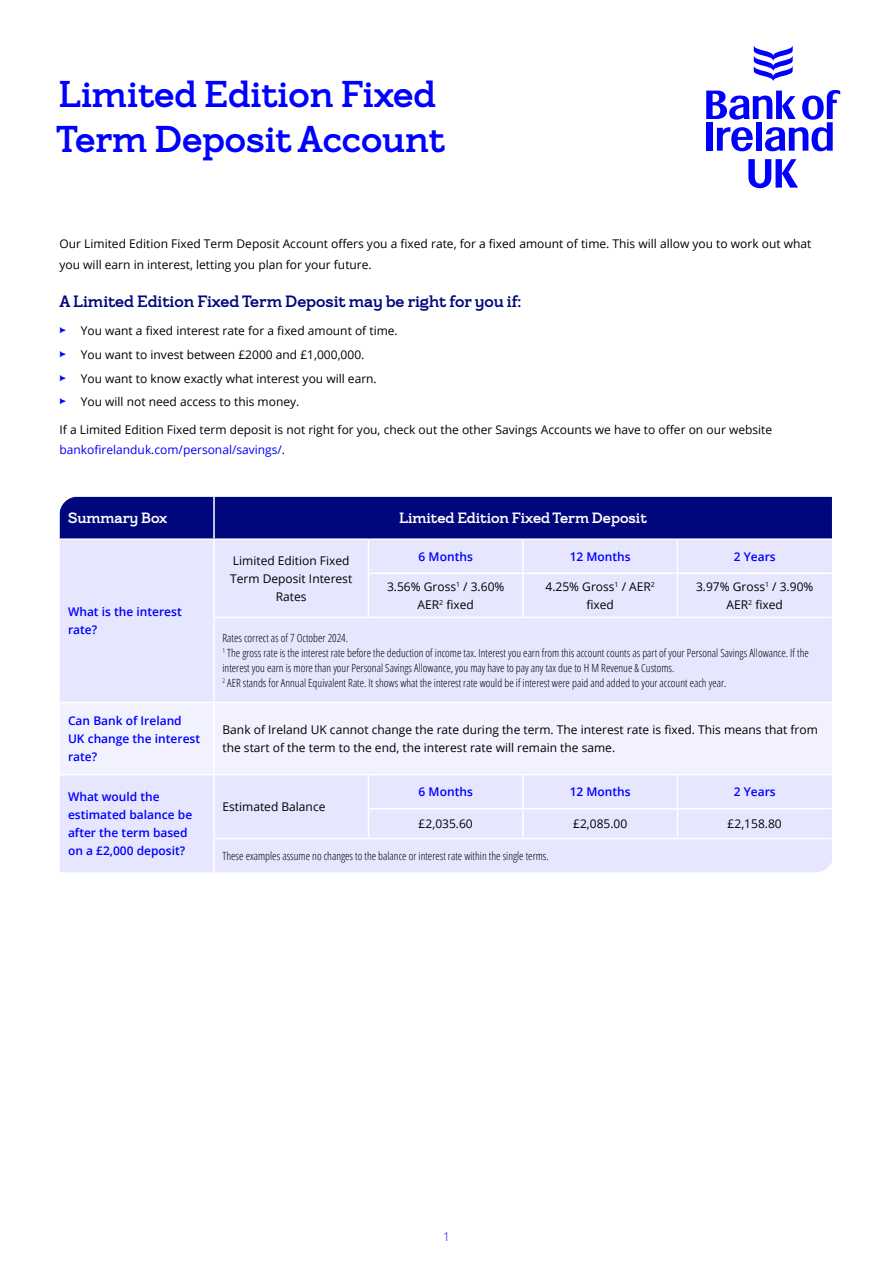
<style>
.page{position:relative;width:893px;height:1263px;background:#fff}
.page>*{position:absolute;margin:0;border:0;box-sizing:border-box;transform-origin:0 0}
.t1{font:700 37.5px/45px "Bankof Ireland Serif";color:#00f}
.t2{font:700 16.5px "Bankof Ireland Serif";color:#00067b}
.t3{font:700 15px "Bankof Ireland Serif";color:#fff}
.t4{font:12px/18px "Open Sans";color:#000;text-align:center}
.t5{font:600 12px/18px "Open Sans";color:#00f}
.t6{font:300 12px "Open Sans";color:#00f}
.t7{font:300 11.25px/15px "Open Sans Condensed";color:#000}
.s1{color:#00f}
</style>
<div class="page">
<div style="left:60px;top:497px;width:772px;height:41px;background:#00067b"></div>
<div style="left:60px;top:540px;width:772px;height:332px;background:#e6e6ff"></div>
<div style="left:60px;top:703px;width:772px;height:71px;background:#f2f2ff"></div>
<hr style="left:213px;top:497px;width:2px;height:41px;background:#fff">
<hr style="left:213px;top:540px;width:2px;height:33px;background:#fff">
<hr style="left:368px;top:540px;width:1px;height:32px;background:#fff">
<hr style="left:522px;top:540px;width:2px;height:32px;background:#fff">
<hr style="left:677px;top:540px;width:1px;height:32px;background:#fff">
<hr style="left:213px;top:573px;width:2px;height:44px;background:#fff">
<hr style="left:368px;top:572px;width:155px;height:2px;background:#fff">
<hr style="left:368px;top:574px;width:1px;height:43px;background:#fff">
<hr style="left:523px;top:572px;width:154px;height:2px;background:#fff">
<hr style="left:522px;top:574px;width:2px;height:43px;background:#fff">
<hr style="left:677px;top:572px;width:155px;height:2px;background:#fff">
<hr style="left:677px;top:574px;width:1px;height:43px;background:#fff">
<hr style="left:213px;top:617px;width:155px;height:1px;background:#fff">
<hr style="left:213px;top:618px;width:2px;height:84px;background:#fff">
<hr style="left:368px;top:617px;width:155px;height:1px;background:#fff">
<hr style="left:523px;top:617px;width:154px;height:1px;background:#fff">
<hr style="left:677px;top:617px;width:155px;height:1px;background:#fff">
<hr style="left:60px;top:702px;width:154px;height:1px;background:#fff">
<hr style="left:214px;top:702px;width:154px;height:1px;background:#fff">
<hr style="left:213px;top:703px;width:2px;height:71px;background:#fff">
<hr style="left:368px;top:702px;width:155px;height:1px;background:#fff">
<hr style="left:523px;top:702px;width:154px;height:1px;background:#fff">
<hr style="left:677px;top:702px;width:155px;height:1px;background:#fff">
<hr style="left:60px;top:774px;width:154px;height:1px;background:#fff">
<hr style="left:214px;top:774px;width:154px;height:1px;background:#fff">
<hr style="left:213px;top:775px;width:2px;height:34px;background:#fff">
<hr style="left:368px;top:774px;width:155px;height:1px;background:#fff">
<hr style="left:368px;top:775px;width:1px;height:33px;background:#fff">
<hr style="left:523px;top:774px;width:154px;height:1px;background:#fff">
<hr style="left:522px;top:775px;width:2px;height:33px;background:#fff">
<hr style="left:677px;top:774px;width:155px;height:1px;background:#fff">
<hr style="left:677px;top:775px;width:1px;height:33px;background:#fff">
<hr style="left:213px;top:809px;width:2px;height:29px;background:#fff">
<hr style="left:368px;top:808px;width:155px;height:1px;background:#fff">
<svg style="left:368px;top:809px;width:1px;height:29px"></svg>
<hr style="left:523px;top:808px;width:154px;height:1px;background:#fff">
<hr style="left:522px;top:809px;width:2px;height:29px;background:#fff">
<hr style="left:677px;top:808px;width:155px;height:1px;background:#fff">
<svg style="left:677px;top:809px;width:1px;height:29px"></svg>
<hr style="left:213px;top:838px;width:155px;height:1px;background:#fff">
<hr style="left:213px;top:839px;width:2px;height:33px;background:#fff">
<hr style="left:368px;top:838px;width:155px;height:1px;background:#fff">
<hr style="left:523px;top:838px;width:154px;height:1px;background:#fff">
<hr style="left:677px;top:838px;width:155px;height:1px;background:#fff">
<svg style="left:706px;top:90px;width:134px;height:61px"></svg>
<svg style="left:754px;top:46px;width:39px;height:35px"></svg>
<svg style="left:748px;top:159px;width:50px;height:29px"></svg>
<h1 class="t1" style="left:56px;top:72px;width:390px">Limited Edition Fixed<br>Term Deposit Account</h1>
<p class="t4" style="left:60px;top:233px;width:753px;line-height:21px;text-align:left">Our Limited Edition Fixed Term Deposit Account offers you a fixed rate, for a fixed amount of time. This will allow you to work out what you will earn in interest, letting you plan for your future.</p>
<h2 class="t2" style="left:60px;top:292px;width:463px">A Limited Edition Fixed Term Deposit may be right for you if:</h2>
<p class="t4" style="left:60px;top:321px;width:340px"><span class="s1">•</span> You want a fixed interest rate for a fixed amount of time.</p>
<p class="t4" style="left:60px;top:345px;width:306px"><span class="s1">•</span> You want to invest between £2000 and £1,000,000.</p>
<p class="t4" style="left:60px;top:369px;width:319px"><span class="s1">•</span> You want to know exactly what interest you will earn.</p>
<p class="t4" style="left:60px;top:393px;width:241px"><span class="s1">•</span> You will not need access to this money.</p>
<p class="t4" style="left:60px;top:420px;width:714px;line-height:19.5px;text-align:left">If a Limited Edition Fixed term deposit is not right for you, check out the other Savings Accounts we have to offer on our website <span class="s1">bankofirelanduk.com/personal/savings/</span>.</p>
<p class="t3" style="left:68px;top:509px;width:101px">Summary Box</p>
<p class="t3" style="left:399px;top:509px;width:249px">Limited Edition Fixed Term Deposit</p>
<p class="t5" style="left:68px;top:603px;width:115px">What is the interest rate?</p>
<p class="t4" style="left:230px;top:551px;width:124px">Limited Edition Fixed<br>Term Deposit Interest<br>Rates</p>
<p class="t5" style="left:419px;top:547px;width:56px">6 Months</p>
<p class="t5" style="left:570px;top:547px;width:63px">12 Months</p>
<p class="t5" style="left:734px;top:547px;width:43px">2 Years</p>
<p class="t4" style="left:387px;top:577px;width:119px">3.56% Gross<sup>1</sup> / 3.60%<br>AER<sup>2</sup> fixed</p>
<p class="t4" style="left:545px;top:577px;width:111px">4.25% Gross<sup>1</sup> / AER<sup>2 </sup>fixed</p>
<p class="t4" style="left:696px;top:577px;width:119px">3.97% Gross<sup>1</sup> / 3.90%<br>AER<sup>2</sup> fixed</p>
<p class="t7" style="left:223px;top:630px;width:588px">Rates correct as of 7 October 2024.<br><sup>1</sup> The gross rate is the interest rate before the deduction of income tax. Interest you earn from this account counts as part of your Personal Savings Allowance. If the interest you earn is more than your Personal Savings Allowance, you may have to pay any tax due to H M Revenue &amp; Customs.<br><sup>2</sup> AER stands for Annual Equivalent Rate. It shows what the interest rate would be if interest were paid and added to your account each year.</p>
<p class="t5" style="left:68px;top:712px;width:134px">Can Bank of Ireland<br>UK change the interest rate?</p>
<p class="t4" style="left:223px;top:720px;width:597px;text-align:left">Bank of Ireland UK cannot change the rate during the term. The interest rate is fixed. This means that from the start of the term to the end, the interest rate will remain the same.</p>
<p class="t5" style="left:68px;top:788px;width:126px">What would the estimated balance be after the term based on a £2,000 deposit?</p>
<p class="t4" style="left:223px;top:797px;width:104px">Estimated Balance</p>
<p class="t5" style="left:419px;top:783px;width:56px">6 Months</p>
<p class="t5" style="left:570px;top:783px;width:63px">12 Months</p>
<p class="t5" style="left:734px;top:783px;width:43px">2 Years</p>
<p class="t4" style="left:419px;top:814px;width:56px">£2,035.60</p>
<p class="t4" style="left:573px;top:814px;width:56px">£2,085.00</p>
<p class="t4" style="left:728px;top:814px;width:56px">£2,158.80</p>
<p class="t7" style="left:223px;top:848px;width:328px">These examples assume no changes to the balance or interest rate within the single terms.</p>
<p class="t6" style="left:443px;top:1229px;width:8px">1</p>
</div>
